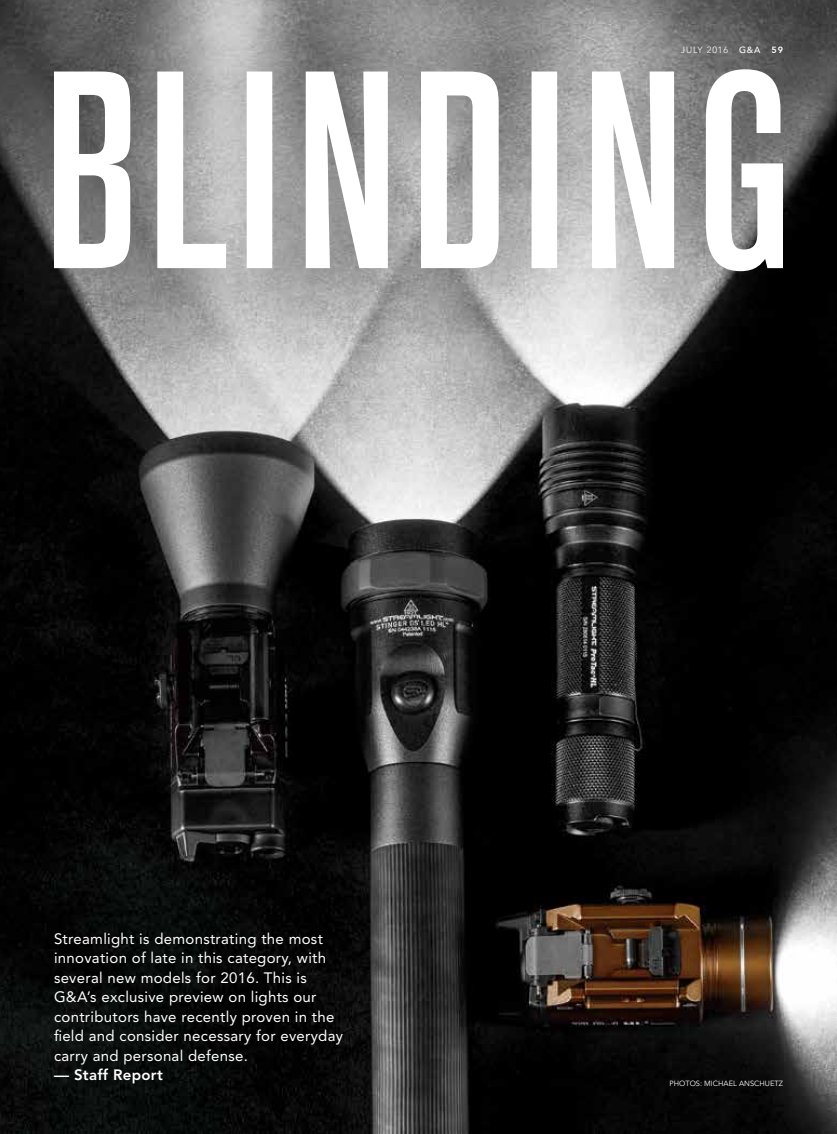
<style>
.page{position:relative;width:837px;height:1134px;background:#fff}
.page>*{position:absolute;margin:0;border:0;box-sizing:border-box;transform-origin:0 0}
.t1{font:15px/19.5px "Avenir LT Std";letter-spacing:.02em;color:#fff}
.t2{font:800 15px "Avenir LT Std";letter-spacing:.02em;color:#fff}
.t3{font:300 9px "Avenir LT Std";letter-spacing:.1em;color:#fff}
.t4{font:7.5px "Avenir LT Std";color:#fff}
.s1{font-weight:500}
.s2{font-weight:800}
</style>
<div class="page">
<img style="left:0;top:0;width:837px;height:1134px">
<svg style="left:54px;top:69px;width:729px;height:202px"></svg>
<p class="t3" style="left:681px;top:45px;width:104px">july 2016 <span class="s1">G&amp;A</span> <span class="s2">59</span></p>
<p class="t1" style="left:54px;top:929px;width:291px">Streamlight is demonstrating the most innovation of late in this category, with several new models for 2016. This is G&amp;A’s exclusive preview on lights our contributors have recently proven in the field and consider necessary for everyday carry and personal defense.</p>
<p class="t2" style="left:54px;top:1066px;width:110px">— Staff Report</p>
<p class="t4" style="left:669px;top:1079px;width:115px">PHOTOS: MICHAEL ANSCHUETZ</p>
</div>
